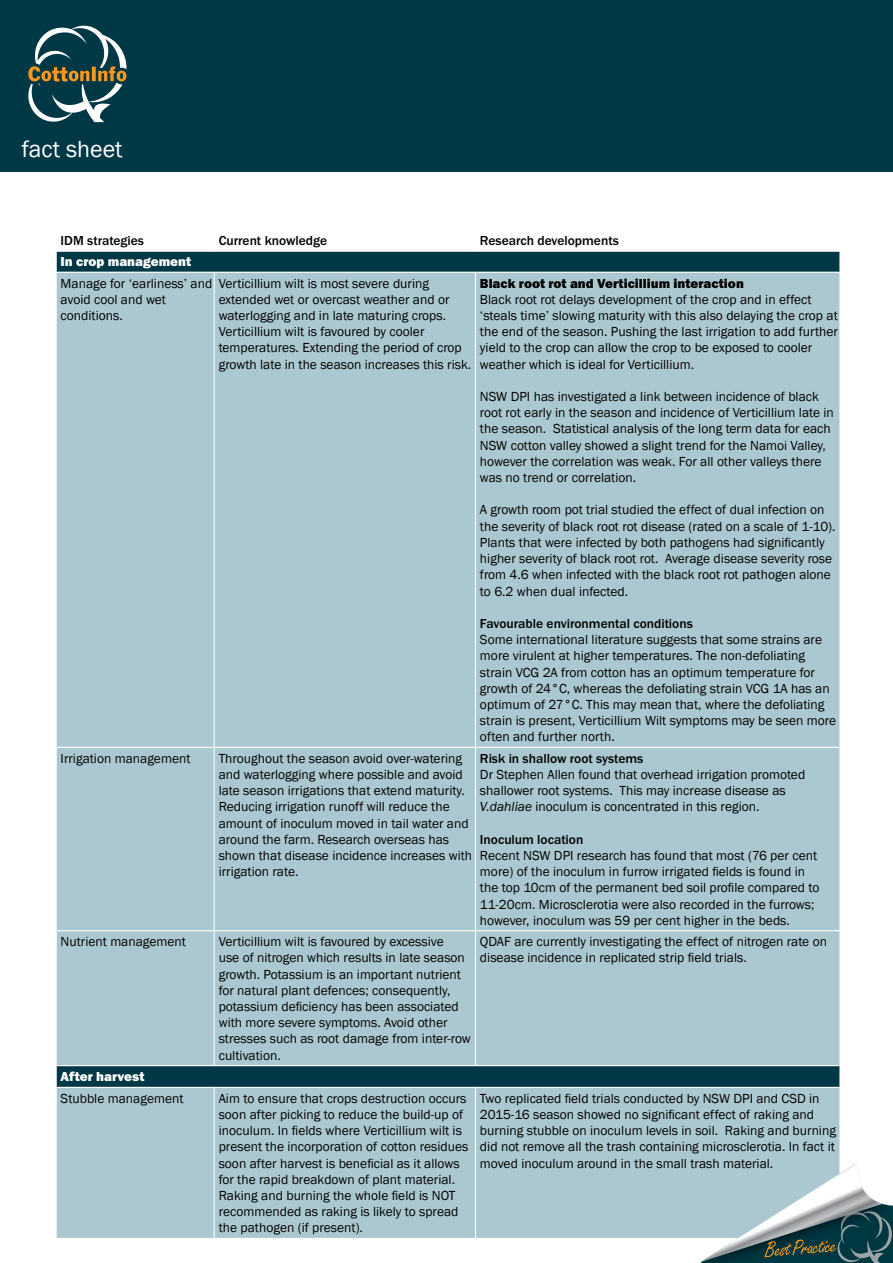
<style>
.page{position:relative;width:893px;height:1263px;background:#fff}
.page>*{position:absolute;margin:0;border:0;box-sizing:border-box;transform-origin:0 0}
.t1{font:24px "Franklin Gothic";color:#fff}
.t2{font:13.5px/16.2px "Franklin Gothic";color:#000}
.t3{font:500 13.5px "Franklin Gothic URW";color:#000}
.t4{font:13.5px "Franklin Gothic URW Hea";color:#000}
.t5{font:13.5px "Franklin Gothic URW Hea";color:#fff}
.s1{font-style:italic}
</style>
<div class="page">
<div style="left:57px;top:252px;width:782px;height:20px;background:#003846"></div>
<div style="left:57px;top:273px;width:782px;height:965px;background:#abc8d1"></div>
<svg style="left:56px;top:252px;width:1px;height:20px"></svg>
<svg style="left:56px;top:1066px;width:1px;height:21px"></svg>
<hr style="left:214px;top:273px;width:1px;height:474px;background:#fff">
<hr style="left:475px;top:273px;width:1px;height:474px;background:#fff">
<hr style="left:214px;top:748px;width:1px;height:182px;background:#fff">
<hr style="left:475px;top:748px;width:1px;height:182px;background:#fff">
<hr style="left:214px;top:931px;width:1px;height:134px;background:#fff">
<hr style="left:475px;top:931px;width:1px;height:134px;background:#fff">
<hr style="left:214px;top:1088px;width:1px;height:150px;background:#fff">
<hr style="left:475px;top:1088px;width:1px;height:150px;background:#fff">
<hr style="left:56px;top:747px;width:158px;height:1px;background:#fff">
<hr style="left:214px;top:747px;width:261px;height:1px;background:#fff">
<hr style="left:475px;top:747px;width:366px;height:1px;background:#fff">
<hr style="left:56px;top:930px;width:158px;height:1px;background:#fff">
<hr style="left:214px;top:930px;width:261px;height:1px;background:#fff">
<hr style="left:475px;top:930px;width:366px;height:1px;background:#fff">
<hr style="left:56px;top:1065px;width:158px;height:1px;background:#fff">
<hr style="left:214px;top:1065px;width:261px;height:1px;background:#fff">
<hr style="left:475px;top:1065px;width:366px;height:1px;background:#fff">
<hr style="left:56px;top:1087px;width:158px;height:1px;background:#fff">
<hr style="left:214px;top:1087px;width:261px;height:1px;background:#fff">
<hr style="left:475px;top:1087px;width:366px;height:1px;background:#fff">
<div style="left:0;top:0;width:893px;height:171px;background:#003846"></div>
<svg style="left:28px;top:25px;width:99px;height:98px"></svg>
<svg style="left:701px;top:1163px;width:192px;height:100px"></svg>
<h1 class="t1" style="left:22px;top:134px;width:102px">fact sheet</h1>
<p class="t3" style="left:61px;top:232px;width:85px">IDM strategies</p>
<p class="t3" style="left:219px;top:232px;width:110px">Current knowledge</p>
<p class="t3" style="left:480px;top:232px;width:140px">Research developments</p>
<p class="t5" style="left:61px;top:253px;width:132px">In crop management</p>
<p class="t2" style="left:61px;top:275px;width:153px">Manage for ‘earliness’ and avoid cool and wet conditions.</p>
<p class="t2" style="left:219px;top:275px;width:254px">Verticillium wilt is most severe during extended wet or overcast weather and or waterlogging and in late maturing crops.<br>Verticillium wilt is favoured by cooler temperatures. Extending the period of crop growth late in the season increases this risk.</p>
<p class="t4" style="left:480px;top:274px;width:265px">Black root rot and Verticillium interaction</p>
<p class="t2" style="left:480px;top:292px;width:360px">Black root rot delays development of the crop and in effect ‘steals time’ slowing maturity with this also delaying the crop at the end of the season. Pushing the last irrigation to add further yield to the crop can allow the crop to be exposed to cooler weather which is ideal for Verticillium.</p>
<p class="t2" style="left:480px;top:389px;width:355px">NSW DPI has investigated a link between incidence of black root rot early in the season and incidence of Verticillium late in the season. Statistical analysis of the long term data for each NSW cotton valley showed a slight trend for the Namoi Valley, however the correlation was weak. For all other valleys there was no trend or correlation.</p>
<p class="t2" style="left:480px;top:502px;width:357px">A growth room pot trial studied the effect of dual infection on the severity of black root rot disease (rated on a scale of 1-10).<br>Plants that were infected by both pathogens had significantly higher severity of black root rot. Average disease severity rose from 4.6 when infected with the black root rot pathogen alone to 6.2 when dual infected.</p>
<p class="t3" style="left:480px;top:615px;width:214px">Favourable environmental conditions</p>
<p class="t2" style="left:480px;top:632px;width:358px">Some international literature suggests that some strains are more virulent at higher temperatures. The non-defoliating strain VCG 2A from cotton has an optimum temperature for growth of 24°C, whereas the defoliating strain VCG 1A has an optimum of 27°C. This may mean that, where the defoliating strain is present, Verticillium Wilt symptoms may be seen more often and further north.</p>
<p class="t2" style="left:61px;top:750px;width:131px">Irrigation management</p>
<p class="t2" style="left:219px;top:750px;width:255px">Throughout the season avoid over-watering and waterlogging where possible and avoid late season irrigations that extend maturity.<br>Reducing irrigation runoff will reduce the amount of inoculum moved in tail water and around the farm. Research overseas has shown that disease incidence increases with irrigation rate.</p>
<p class="t3" style="left:480px;top:750px;width:165px">Risk in shallow root systems</p>
<p class="t2" style="left:480px;top:767px;width:327px">Dr Stephen Allen found that overhead irrigation promoted shallower root systems. This may increase disease as<br><span class="s1">V.dahliae</span> inoculum is concentrated in this region.</p>
<p class="t3" style="left:480px;top:831px;width:105px">Inoculum location</p>
<p class="t2" style="left:480px;top:848px;width:341px">Recent NSW DPI research has found that most (76 per cent more) of the inoculum in furrow irrigated fields is found in the top 10cm of the permanent bed soil profile compared to 11-20cm. Microsclerotia were also recorded in the furrows; however, inoculum was 59 per cent higher in the beds.</p>
<p class="t2" style="left:61px;top:934px;width:127px">Nutrient management</p>
<p class="t2" style="left:219px;top:934px;width:254px">Verticillium wilt is favoured by excessive<br>use of nitrogen which results in late season growth. Potassium is an important nutrient for natural plant defences; consequently, potassium deficiency has been associated with more severe symptoms. Avoid other stresses such as root damage from inter-row cultivation.</p>
<p class="t2" style="left:480px;top:934px;width:349px">QDAF are currently investigating the effect of nitrogen rate on disease incidence in replicated strip field trials.</p>
<p class="t5" style="left:61px;top:1067px;width:85px">After harvest</p>
<p class="t2" style="left:61px;top:1090px;width:124px">Stubble management</p>
<p class="t2" style="left:219px;top:1090px;width:251px">Aim to ensure that crops destruction occurs soon after picking to reduce the build-up of inoculum. In fields where Verticillium wilt is present the incorporation of cotton residues soon after harvest is beneficial as it allows for the rapid breakdown of plant material.<br>Raking and burning the whole field is NOT recommended as raking is likely to spread the pathogen (if present).</p>
<p class="t2" style="left:480px;top:1090px;width:358px">Two replicated field trials conducted by NSW DPI and CSD in 2015-16 season showed no significant effect of raking and burning stubble on inoculum levels in soil. Raking and burning did not remove all the trash containing microsclerotia. In fact it moved inoculum around in the small trash material.</p>
</div>
